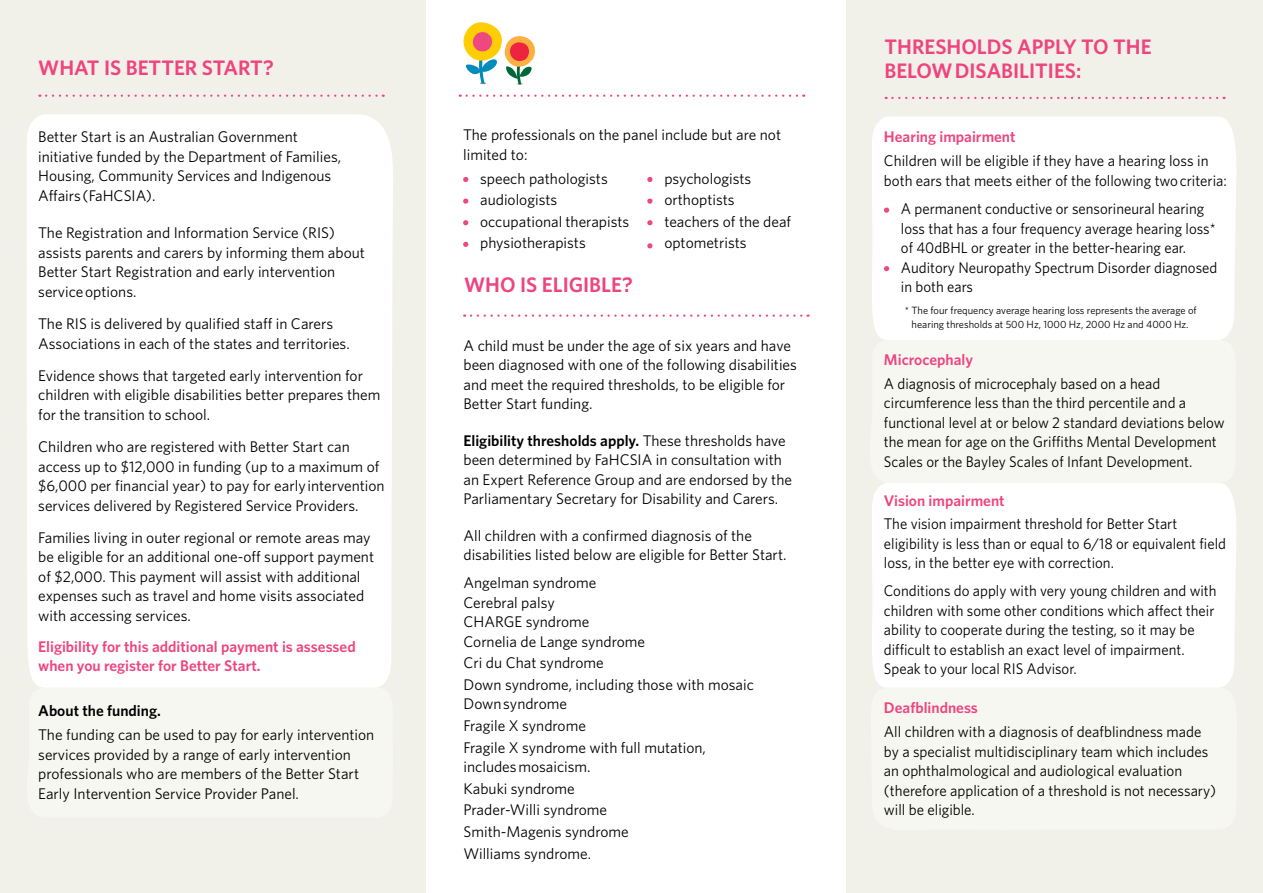
<style>
.page{position:relative;width:1263px;height:893px;background:#fff}
.page>*{position:absolute;margin:0;border:0;box-sizing:border-box;transform-origin:0 0}
.t1{font:600 21px "Whitney HTF";color:#ee447f}
.t2{font:600 21px "Whitney HTF";letter-spacing:.06em;color:#ee447f}
.t3{font:15.45px/19.5px "Whitney HTF";color:#000}
.t4{font:15.45px/19.5px "Whitney HTF";color:#000;scale:.96 1}
.t5{font:600 15.45px/19.5px "Whitney HTF";color:#ee447f}
.t6{font:600 15.45px "Whitney HTF";color:#000}
.t7{font:10.5px/13.5px "Whitney HTF";color:#000;text-align:center}
.s1{font-weight:600}
</style>
<div class="page">
<div style="left:846px;top:0;width:417px;height:893px;background:#f2f1e9"></div>
<div style="left:0;top:0;width:425px;height:893px;background:#f2f1e9"></div>
<div style="left:872px;top:116px;width:364px;height:224px;background:#fff"></div>
<div style="left:27px;top:114px;width:366px;height:574px;background:#fff"></div>
<div style="left:872px;top:483px;width:364px;height:205px;background:#fff"></div>
<svg style="left:463px;top:177px;width:5px;height:5px"></svg>
<svg style="left:463px;top:199px;width:5px;height:5px"></svg>
<svg style="left:463px;top:220px;width:5px;height:5px"></svg>
<svg style="left:463px;top:242px;width:5px;height:5px"></svg>
<svg style="left:647px;top:177px;width:6px;height:5px"></svg>
<svg style="left:647px;top:199px;width:6px;height:5px"></svg>
<svg style="left:647px;top:220px;width:6px;height:5px"></svg>
<svg style="left:647px;top:243px;width:6px;height:6px"></svg>
<svg style="left:884px;top:208px;width:5px;height:5px"></svg>
<svg style="left:884px;top:266px;width:5px;height:5px"></svg>
<svg style="left:46px;top:95px;width:338px;height:2px"></svg>
<svg style="left:467px;top:95px;width:337px;height:2px"></svg>
<svg style="left:471px;top:314px;width:337px;height:3px"></svg>
<svg style="left:886px;top:97px;width:338px;height:2px"></svg>
<svg style="left:463px;top:22px;width:72px;height:63px"></svg>
<h1 class="t1" style="left:38px;top:55px;width:188px">What is Better Start</h1>
<h1 class="t1" style="left:263px;top:55px;width:12px">?</h1>
<p class="t3" style="left:38px;top:127px;width:304px">Better Start is an Australian Government initiative funded by the Department of Families, Housing, Community Services and Indigenous Affairs (FaHCSIA).</p>
<p class="t3" style="left:38px;top:223px;width:328px">The Registration and Information Service (RIS) assists parents and carers by informing them about Better Start Registration and early intervention service options.</p>
<p class="t3" style="left:38px;top:314px;width:313px">The RIS is delivered by qualified staff in Carers<br>Associations in each of the states and territories.</p>
<p class="t3" style="left:38px;top:365px;width:344px">Evidence shows that targeted early intervention for children with eligible disabilities better prepares them for the transition to school.</p>
<p class="t3" style="left:38px;top:437px;width:348px">Children who are registered with Better Start can access up to $12,000 in funding (up to a maximum of $6,000 per financial year) to pay for early intervention services delivered by Registered Service Providers.</p>
<p class="t3" style="left:38px;top:527px;width:337px">Families living in outer regional or remote areas may be eligible for an additional one-off support payment of $2,000. This payment will assist with additional expenses such as travel and home visits associated with accessing services.</p>
<p class="t5" style="left:38px;top:636px;width:319px">Eligibility for this additional payment is assessed when you register for Better Start.</p>
<p class="t6" style="left:38px;top:702px;width:124px">About the funding.</p>
<p class="t3" style="left:38px;top:725px;width:338px">The funding can be used to pay for early intervention services provided by a range of early intervention professionals who are members of the Better Start Early Intervention Service Provider Panel.</p>
<p class="t3" style="left:463px;top:125px;width:319px">The professionals on the panel include but are not limited to:</p>
<p class="t3" style="left:480px;top:167px;width:151px;line-height:21.6px">speech pathologists audiologists occupational therapists physiotherapists</p>
<p class="t3" style="left:664px;top:167px;width:128px;line-height:21.6px">psychologists orthoptists teachers of the deaf optometrists</p>
<h1 class="t1" style="left:464px;top:272px;width:170px">Who is eligible?</h1>
<p class="t3" style="left:463px;top:335px;width:335px">A child must be under the age of six years and have been diagnosed with one of the following disabilities and meet the required thresholds, to be eligible for Better Start funding.</p>
<p class="t3" style="left:463px;top:430px;width:330px"><span class="s1">Eligibility thresholds apply.</span> These thresholds have been determined by FaHCSIA in consultation with an Expert Reference Group and are endorsed by the Parliamentary Secretary for Disability and Carers.</p>
<p class="t3" style="left:463px;top:525px;width:325px">All children with a confirmed diagnosis of the disabilities listed below are eligible for Better Start.</p>
<p class="t3" style="left:463px;top:573px;width:183px">Angelman syndrome<br>Cerebral palsy<br>CHARGE syndrome<br>Cornelia de Lange syndrome</p>
<p class="t3" style="left:463px;top:652px;width:292px;line-height:21.6px">Cri du Chat syndrome<br>Down syndrome, including those with mosaic</p>
<p class="t3" style="left:463px;top:693px;width:244px;line-height:21.6px">Down syndrome<br>Fragile X syndrome<br>Fragile X syndrome with full mutation,</p>
<p class="t3" style="left:463px;top:756px;width:167px;line-height:21.6px">includes mosaicism.<br>Kabuki syndrome<br>Prader-Willi syndrome<br>Smith-Magenis syndrome<br>Williams syndrome.</p>
<h1 class="t1" style="left:884px;top:34px;width:91px">Thresholds</h1>
<h1 class="t2" style="left:1017px;top:34px;width:136px">apply to the</h1>
<h1 class="t1" style="left:884px;top:58px;width:39px">below</h1>
<h1 class="t1" style="left:955px;top:58px;width:128px">disabilities:</h1>
<p class="t5" style="left:884px;top:127px;width:133px">Hearing impairment</p>
<p class="t3" style="left:884px;top:151px;width:344px">Children will be eligible if they have a hearing loss in both ears that meets either of the following two criteria:</p>
<p class="t4" style="left:901px;top:199px;width:331px">A permanent conductive or sensorineural hearing loss that has a four frequency average hearing loss* of 40dBHL or greater in the better-hearing ear.<br>Auditory Neuropathy Spectrum Disorder diagnosed in both ears</p>
<p class="t7" style="left:905px;top:304px;width:293px">* The four frequency average hearing loss represents the average of hearing thresholds at 500 Hz, 1000 Hz, 2000 Hz and 4000 Hz.</p>
<p class="t5" style="left:884px;top:349px;width:91px">Microcephaly</p>
<p class="t4" style="left:884px;top:373px;width:356px">A diagnosis of microcephaly based on a head circumference less than the third percentile and a functional level at or below 2 standard deviations below the mean for age on the Griffiths Mental Development Scales or the Bayley Scales of Infant Development.</p>
<p class="t5" style="left:884px;top:490px;width:122px">Vision impairment</p>
<p class="t4" style="left:884px;top:514px;width:358px">The vision impairment threshold for Better Start eligibility is less than or equal to 6/18 or equivalent field loss, in the better eye with correction.</p>
<p class="t4" style="left:884px;top:581px;width:348px">Conditions do apply with very young children and with children with some other conditions which affect their ability to cooperate during the testing, so it may be difficult to establish an exact level of impairment.<br>Speak to your local RIS Advisor.</p>
<p class="t5" style="left:884px;top:698px;width:96px">Deafblindness</p>
<p class="t3" style="left:884px;top:722px;width:334px">All children with a diagnosis of deafblindness made by a specialist multidisciplinary team which includes an ophthalmological and audiological evaluation (therefore application of a threshold is not necessary) will be eligible.</p>
</div>
